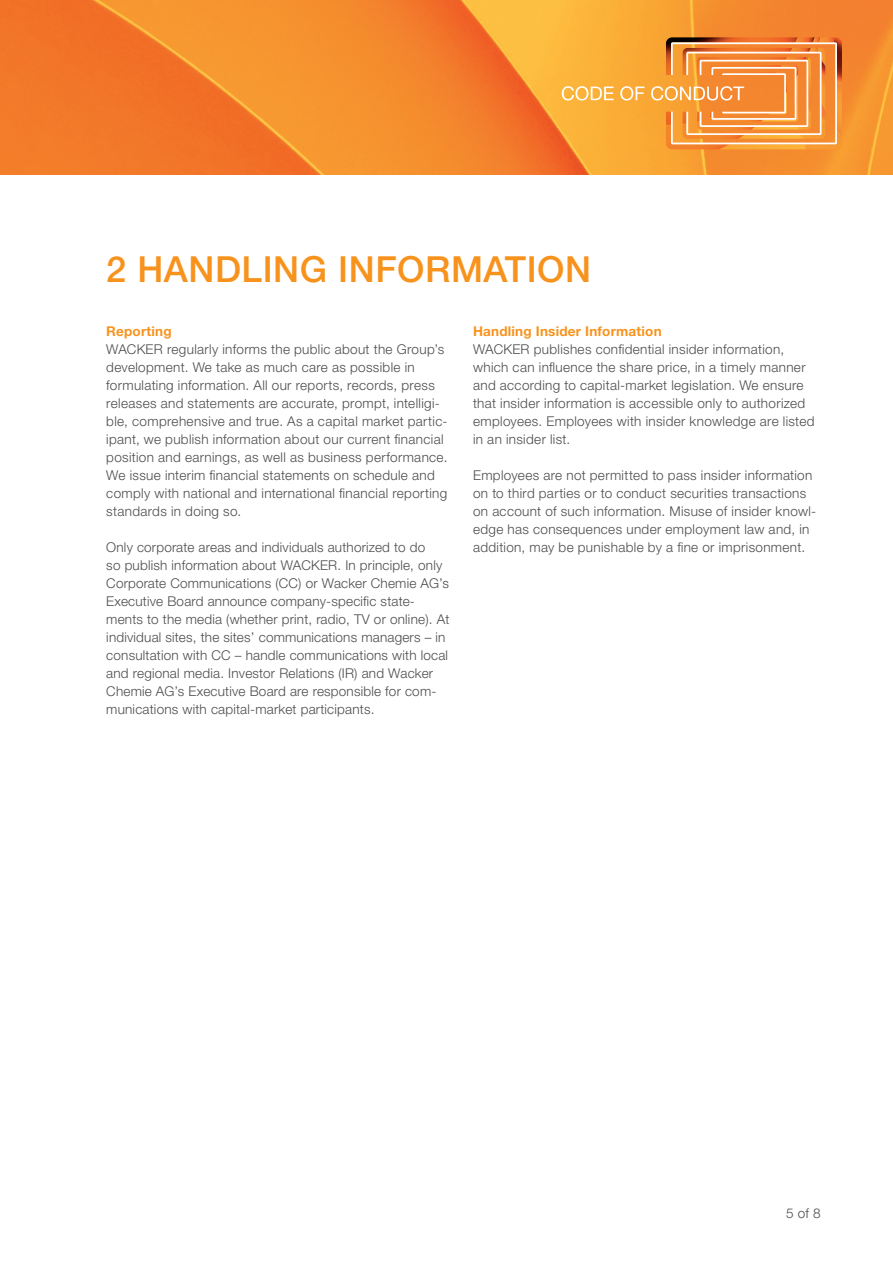
<style>
.page{position:relative;width:893px;height:1263px;background:#fff}
.page>*{position:absolute;margin:0;border:0;box-sizing:border-box;transform-origin:0 0}
._02_Headlin{font:500 36px "Helvetica Panfor Wacker";letter-spacing:.015em;color:#f7931d}
._01_Copy{font:300 13.5px/18px "Helvetica Panfor Wacker";letter-spacing:.025em;color:#4b4c4d}
._01_Copy-2{font:700 13.5px "Helvetica Panfor Wacker";letter-spacing:.015em;color:#f7931d}
</style>
<div class="page">
<img style="left:0;top:0;width:893px;height:174px">
<img style="left:666px;top:37px;width:176px;height:112px">
<svg style="left:562px;top:42px;width:275px;height:102px"></svg>
<p class="_02_Headlin" style="left:106px;top:248px;width:486px">2 HANDLING INFORMATION</p>
<p class="_01_Copy-2" style="left:106px;top:323px;width:67px">Reporting</p>
<p class="_01_Copy" style="left:106px;top:340px;width:343px">WACKER regularly informs the public about the Group’s development. We take as much care as possible in formulating information. All our reports, records, press releases and statements are accurate, prompt, intelligi&shy;ble, comprehensive and true. As a capital market partic&shy;ipant, we publish information about our current financial position and earnings, as well as business performance.<br>We issue interim financial statements on schedule and comply with national and international financial reporting standards in doing so.</p>
<p class="_01_Copy" style="left:106px;top:538px;width:344px">Only corporate areas and individuals authorized to do<br>so publish information about WACKER. In principle, only Corporate Communications (CC) or Wacker Chemie AG’s Executive Board announce company-specific state&shy;ments to the media (whether print, radio, TV or online). At individual sites, the sites’ communications managers – in consultation with CC – handle communications with local and regional media. Investor Relations (IR) and Wacker Chemie AG’s Executive Board are responsible for com&shy;munications with capital-market participants.</p>
<p class="_01_Copy-2" style="left:473px;top:323px;width:190px">Handling Insider Information</p>
<p class="_01_Copy" style="left:473px;top:340px;width:343px">WACKER publishes confidential insider information, which can influence the share price, in a timely manner and according to capital-market legislation. We ensure that insider information is accessible only to authorized employees. Employees with insider knowledge are listed in an insider list.</p>
<p class="_01_Copy" style="left:473px;top:466px;width:345px">Employees are not permitted to pass insider information on to third parties or to conduct securities transactions on account of such information. Misuse of insider knowl&shy;edge has consequences under employment law and, in addition, may be punishable by a fine or imprisonment.</p>
<p class="_01_Copy" style="left:786px;top:1204px;width:36px">5 of 8</p>
</div>
